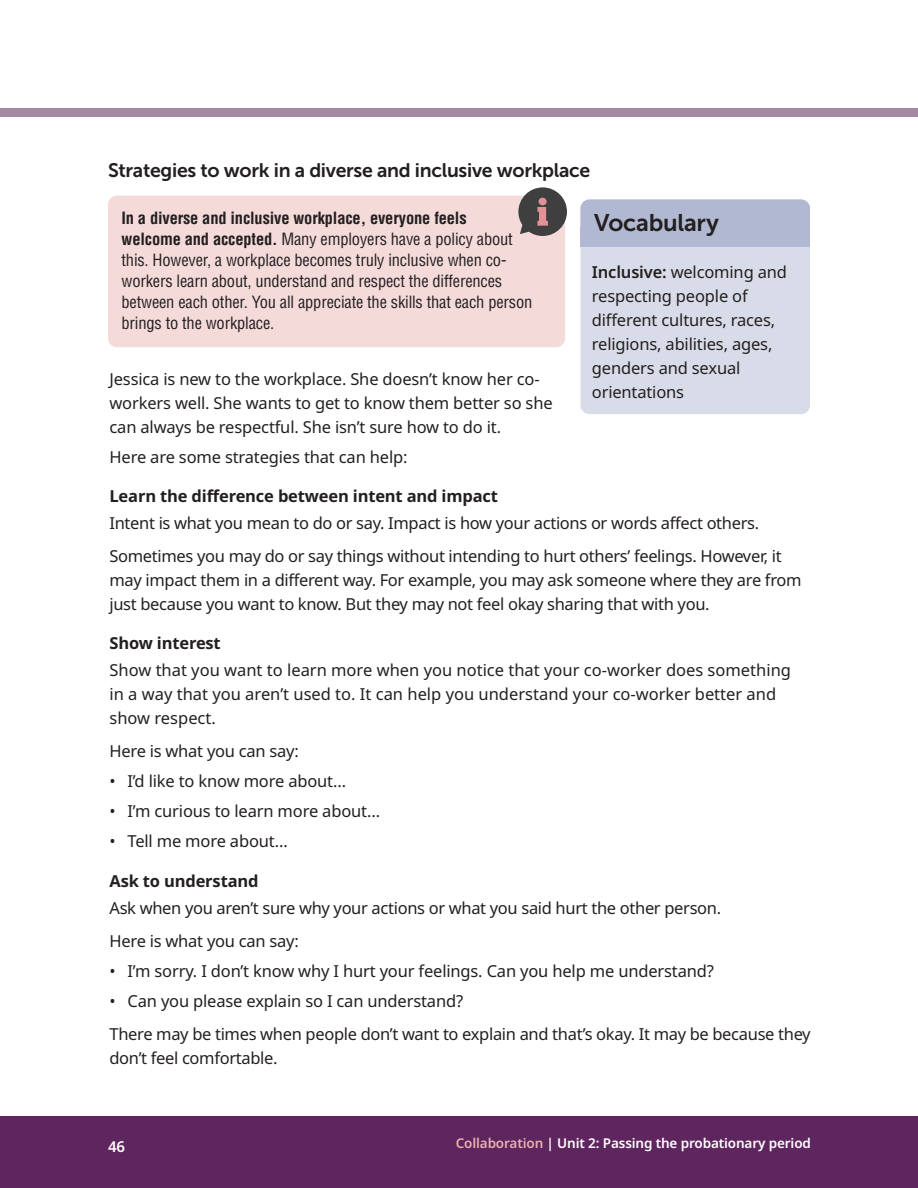
<style>
.page{position:relative;width:918px;height:1188px;background:#fff}
.page>*{position:absolute;margin:0;border:0;box-sizing:border-box;transform-origin:0 0}
.t1{font:24px "Museo Sans 700";letter-spacing:-.01em;color:#231f20}
.t2{font:19.5px "Museo Sans 700";letter-spacing:-.015em;color:#231f20}
.t3{font:16.5px/24px "Noto Sans";letter-spacing:-.01em;color:#231f20}
.t4{font:condensed 16.5px/21px "Helvetica";letter-spacing:-.01em;color:#231f20}
.t5{font:700 16.5px "Noto Sans";letter-spacing:-.01em;color:#231f20}
.t6{font:600 15px "Noto Sans";color:#fff}
.t7{font:600 13.5px "Noto Sans";letter-spacing:-.01em;color:#fff}
.s1{font-weight:700}
.s2{font-weight:600}
.s3{color:#e9b0b0}
</style>
<div class="page">
<div style="left:0;top:108px;width:918px;height:9px;background:#a589a3"></div>
<div style="left:0;top:1116px;width:918px;height:72px;background:#5f255e"></div>
<div style="left:108px;top:196px;width:457px;height:151px;background:#f5dada;border-radius:9px"></div>
<svg style="left:518px;top:187px;width:49px;height:49px"></svg>
<div style="left:580px;top:200px;width:230px;height:214px;background:#d8dce8;border-radius:9px"></div>
<div style="left:580px;top:200px;width:230px;height:47px;background:#b1b9d2;border-radius:9px"></div>
<div style="left:580px;top:227px;width:230px;height:20px;background:#b1b9d2"></div>
<p class="t2" style="left:108px;top:163px;width:484px">Strategies to work in a diverse and inclusive workplace</p>
<p class="t4" style="left:122px;top:209px;width:412px"><span class="s1">In a diverse and inclusive workplace, everyone feels<br>welcome and accepted.</span> Many employers have a policy about this. However, a workplace becomes truly inclusive when co&shy;workers learn about, understand and respect the differences between each other. You all appreciate the skills that each person brings to the workplace.</p>
<p class="t3" style="left:110px;top:369px;width:445px">Jessica is new to the workplace. She doesn’t know her co&shy;workers well. She wants to get to know them better so she can always be respectful. She isn’t sure how to do it.</p>
<p class="t3" style="left:110px;top:447px;width:300px">Here are some strategies that can help:</p>
<p class="t5" style="left:110px;top:489px;width:390px">Learn the difference between intent and impact</p>
<p class="t3" style="left:110px;top:513px;width:651px">Intent is what you mean to do or say. Impact is how your actions or words affect others.</p>
<p class="t3" style="left:110px;top:546px;width:694px">Sometimes you may do or say things without intending to hurt others’ feelings. However, it may impact them in a different way. For example, you may ask someone where they are from just because you want to know. But they may not feel okay sharing that with you.</p>
<p class="t5" style="left:110px;top:636px;width:113px">Show interest</p>
<p class="t3" style="left:110px;top:660px;width:683px">Show that you want to learn more when you notice that your co-worker does something in a way that you aren’t used to. It can help you understand your co-worker better and show respect.</p>
<p class="t3" style="left:110px;top:741px;width:191px">Here is what you can say:</p>
<p class="t3" style="left:110px;top:771px;width:238px">• I’d like to know more about…</p>
<p class="t3" style="left:110px;top:801px;width:272px">• I’m curious to learn more about…</p>
<p class="t3" style="left:110px;top:831px;width:180px">• Tell me more about…</p>
<p class="t5" style="left:110px;top:875px;width:151px">Ask to understand</p>
<p class="t3" style="left:110px;top:898px;width:613px">Ask when you aren’t sure why your actions or what you said hurt the other person.</p>
<p class="t3" style="left:110px;top:931px;width:191px">Here is what you can say:</p>
<p class="t3" style="left:110px;top:961px;width:606px">• I’m sorry. I don’t know why I hurt your feelings. Can you help me understand?</p>
<p class="t3" style="left:110px;top:991px;width:355px">• Can you please explain so I can understand?</p>
<p class="t3" style="left:110px;top:1024px;width:703px">There may be times when people don’t want to explain and that’s okay. It may be because they don’t feel comfortable.</p>
<p class="t1" style="left:594px;top:214px;width:126px">Vocabulary</p>
<p class="t3" style="left:592px;top:262px;width:197px"><span class="s2">Inclusive:</span> welcoming and respecting people of different cultures, races, religions, abilities, ages, genders and sexual orientations</p>
<p class="t6" style="left:108px;top:1140px;width:19px">46</p>
<p class="t7" style="left:456px;top:1138px;width:357px"><span class="s3">Collaboration</span> | Unit 2: Passing the probationary period</p>
</div>
